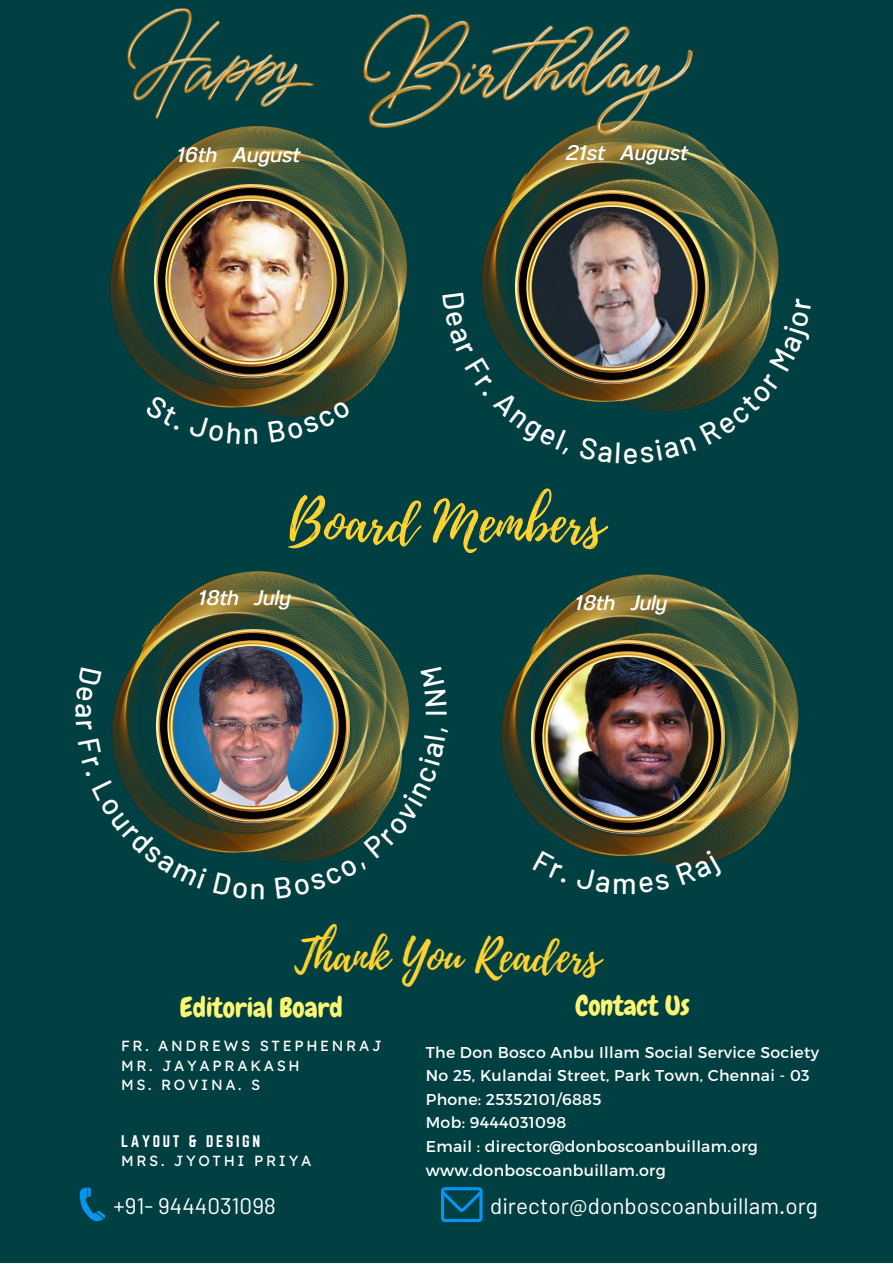
<style>
.page{position:relative;width:893px;height:1264px;background:#fff}
.page>*{position:absolute;margin:0;border:0;box-sizing:border-box;transform-origin:0 0}
.t1{font:55.5px "Playlist Script";color:#ffd230}
.t2{font:45px "Playlist Script";color:#ffd230}
.t3{font:500 29.55px "Barlow";color:#fff}
.t4{font:27.3px "Chewy";color:#fef673}
.t5{font:22.5px "Barlow";letter-spacing:.005em;color:#fff}
.t6{font:italic 500 21px "Anantason";color:#fff}
.t7{font:15.75px "Montserrat";letter-spacing:.02em;color:#fff}
.t8{font:14.7px "Lexend Deca";letter-spacing:.18em;color:#fff}
.t9{font:14.7px "Norwester";letter-spacing:.18em;color:#fff}
</style>
<div class="page">
<div style="left:0;top:0;width:892px;height:1262px;background:#004042"></div>
<img style="left:109px;top:125px;width:299px;height:289px">
<img style="left:154px;top:184px;width:193px;height:193px">
<img style="left:171px;top:201px;width:159px;height:160px;border-radius:50%">
<img style="left:481px;top:140px;width:298px;height:260px">
<img style="left:515px;top:190px;width:193px;height:193px">
<img style="left:532px;top:207px;width:159px;height:160px;border-radius:50%">
<img style="left:112px;top:571px;width:298px;height:289px">
<img style="left:156px;top:629px;width:193px;height:193px">
<img style="left:173px;top:646px;width:160px;height:159px;border-radius:50%">
<img style="left:501px;top:574px;width:298px;height:284px">
<img style="left:531px;top:640px;width:193px;height:193px">
<img style="left:548px;top:657px;width:160px;height:160px;border-radius:50%">
<img style="left:127px;top:8px;width:187px;height:111px">
<img style="left:361px;top:14px;width:335px;height:131px">
<svg style="left:80px;top:1187px;width:25px;height:34px"></svg>
<svg style="left:441px;top:1187px;width:41px;height:34px"></svg>
<svg style="left:145px;top:394px;width:34px;height:20px"></svg>
<svg style="left:268px;top:399px;width:83px;height:18px"></svg>
<svg style="left:112px;top:738px;width:95px;height:122px"></svg>
<img style="left:275px;top:728px;width:135px;height:134px">
<svg style="left:532px;top:850px;width:34px;height:8px"></svg>
<svg style="left:639px;top:849px;width:83px;height:17px"></svg>
<svg style="left:481px;top:292px;width:87px;height:108px"></svg>
<img style="left:579px;top:298px;width:200px;height:114px">
<p class="t6" style="left:176px;top:142px;width:124px">16th August</p>
<p class="t6" style="left:564px;top:140px;width:123px">21st August</p>
<p class="t1" style="left:288px;top:483px;width:317px">Board Members</p>
<p class="t6" style="left:197px;top:585px;width:94px">18th July</p>
<p class="t6" style="left:574px;top:590px;width:94px">18th July</p>
<p class="t3" style="left:417px;top:717px;width:9px;rotate:-90deg">I</p>
<p class="t3" style="left:612px;top:864px;width:26px">m</p>
<p class="t2" style="left:294px;top:923px;width:307px">Thank You Readers</p>
<p class="t4" style="left:180px;top:990px;width:164px">Editorial Board</p>
<p class="t4" style="left:575px;top:988px;width:116px">Contact Us</p>
<p class="t7" style="left:426px;top:1041px;width:395px">The Don Bosco Anbu Illam Social Service Society</p>
<p class="t7" style="left:426px;top:1065px;width:385px">No 25, Kulandai Street, Park Town, Chennai - 03</p>
<p class="t7" style="left:426px;top:1089px;width:177px">Phone: 25352101/6885</p>
<p class="t7" style="left:426px;top:1112px;width:142px">Mob: 9444031098</p>
<p class="t7" style="left:426px;top:1136px;width:333px">Email : director@donboscoanbuillam.org</p>
<p class="t7" style="left:426px;top:1159px;width:241px">www.donboscoanbuillam.org</p>
<p class="t8" style="left:121px;top:1036px;width:262px">FR. ANDREWS STEPHENRAJ</p>
<p class="t8" style="left:121px;top:1055px;width:180px">MR. JAYAPRAKASH</p>
<p class="t8" style="left:121px;top:1074px;width:141px">MS. ROVINA. S</p>
<p class="t9" style="left:121px;top:1132px;width:141px">LAYOUT &amp; DESIGN</p>
<p class="t8" style="left:121px;top:1151px;width:192px">MRS. JYOTHI PRIYA</p>
<p class="t5" style="left:113px;top:1191px;width:164px">+91- 9444031098</p>
<p class="t5" style="left:490px;top:1191px;width:329px">director@donboscoanbuillam.org</p>
</div>
